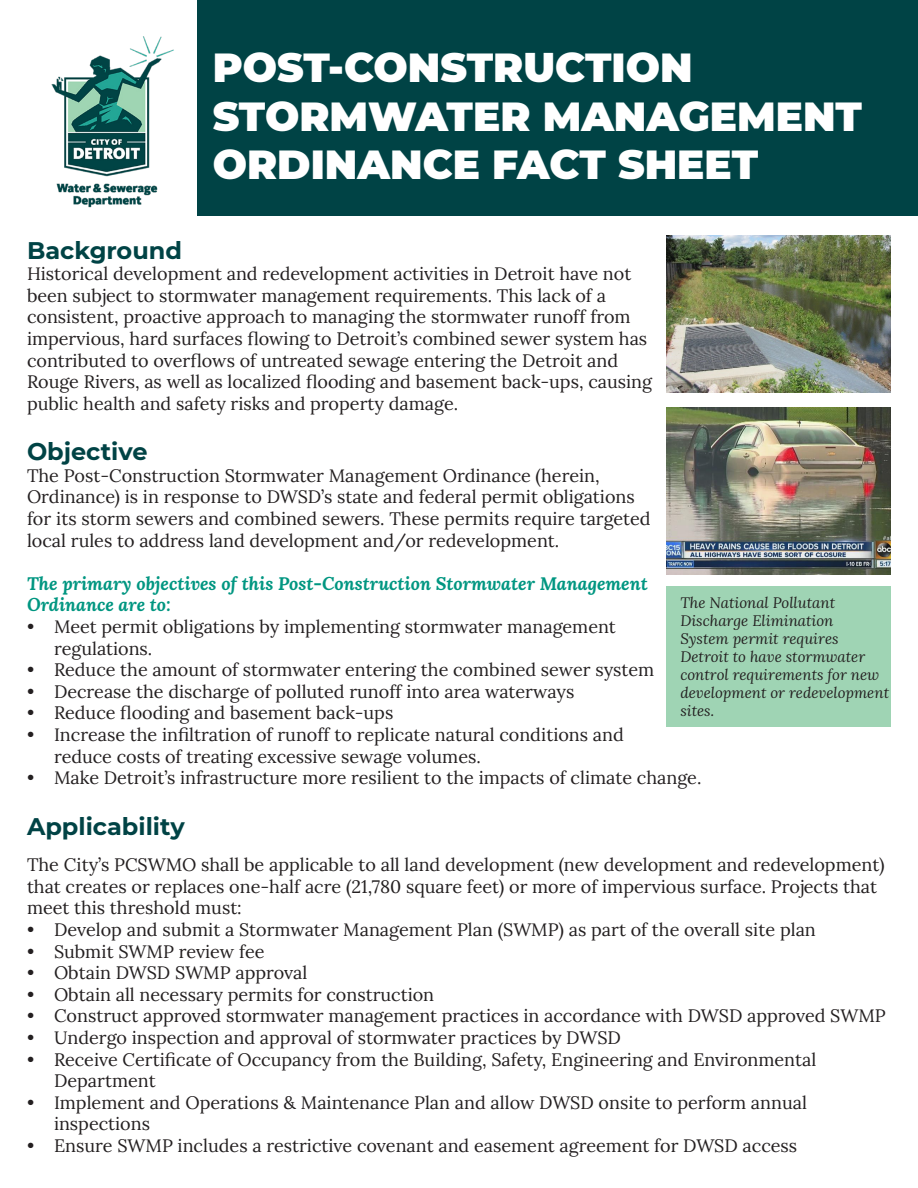
<style>
.page{position:relative;width:918px;height:1188px;background:#fff}
.page>*{position:absolute;margin:0;border:0;box-sizing:border-box;transform-origin:0 0}
.t1{font:900 40.5px/48.6px "Montserrat";color:#fff}
.t2{font:700 24px "Montserrat";color:#004345}
.t3{font:18px/21.6px "Lora";color:#231f20}
.t4{font:italic 700 18px/21.6px "Lora";color:#009681}
.t5{font:italic 15px/18px "Lora";color:#231f20}
</style>
<div class="page">
<div style="left:198px;top:0;width:720px;height:216px;background:#004345"></div>
<img style="left:51px;top:36px;width:123px;height:172px">
<img style="left:667px;top:235px;width:224px;height:158px">
<img style="left:667px;top:408px;width:224px;height:167px">
<div style="left:667px;top:586px;width:224px;height:140px;background:#9fd4b4"></div>
<p class="t1" style="left:213px;top:41px;width:651px">POST-CONSTRUCTION<br>STORMWATER MANAGEMENT<br>ORDINANCE FACT SHEET</p>
<p class="t2" style="left:27px;top:233px;width:157px">Background</p>
<p class="t3" style="left:27px;top:262px;width:627px">Historical development and redevelopment activities in Detroit have not been subject to stormwater management requirements. This lack of a consistent, proactive approach to managing the stormwater runoff from impervious, hard surfaces flowing to Detroit’s combined sewer system has contributed to overflows of untreated sewage entering the Detroit and Rouge Rivers, as well as localized flooding and basement back-ups, causing public health and safety risks and property damage.</p>
<p class="t2" style="left:27px;top:434px;width:122px">Objective</p>
<p class="t3" style="left:27px;top:463px;width:625px">The Post-Construction Stormwater Management Ordinance (herein, Ordinance) is in response to DWSD’s state and federal permit obligations for its storm sewers and combined sewers. These permits require targeted local rules to address land development and/or redevelopment.</p>
<p class="t4" style="left:27px;top:572px;width:622px">The primary objectives of this Post-Construction Stormwater Management<br>Ordinance are to:</p>
<p class="t3" style="left:54px;top:615px;width:563px;text-indent:-27px">• Meet permit obligations by implementing stormwater management regulations.</p>
<p class="t3" style="left:27px;top:658px;width:629px">• Reduce the amount of stormwater entering the combined sewer system</p>
<p class="t3" style="left:27px;top:679px;width:549px">• Decrease the discharge of polluted runoff into area waterways</p>
<p class="t3" style="left:27px;top:701px;width:368px">• Reduce flooding and basement back-ups</p>
<p class="t3" style="left:54px;top:723px;width:571px;text-indent:-27px">• Increase the infiltration of runoff to replicate natural conditions and reduce costs of treating excessive sewage volumes.</p>
<p class="t3" style="left:27px;top:766px;width:676px">• Make Detroit’s infrastructure more resilient to the impacts of climate change.</p>
<p class="t2" style="left:27px;top:809px;width:159px">Applicability</p>
<p class="t3" style="left:27px;top:853px;width:859px">The City’s PCSWMO shall be applicable to all land development (new development and redevelopment) that creates or replaces one-half acre (21,780 square feet) or more of impervious surface. Projects that meet this threshold must:</p>
<p class="t3" style="left:27px;top:918px;width:790px">• Develop and submit a Stormwater Management Plan (SWMP) as part of the overall site plan</p>
<p class="t3" style="left:27px;top:939px;width:239px">• Submit SWMP review fee</p>
<p class="t3" style="left:27px;top:961px;width:282px">• Obtain DWSD SWMP approval</p>
<p class="t3" style="left:27px;top:982px;width:409px">• Obtain all necessary permits for construction</p>
<p class="t3" style="left:27px;top:1004px;width:860px">• Construct approved stormwater management practices in accordance with DWSD approved SWMP</p>
<p class="t3" style="left:27px;top:1026px;width:595px">• Undergo inspection and approval of stormwater practices by DWSD</p>
<p class="t3" style="left:54px;top:1047px;width:764px;text-indent:-27px">• Receive Certificate of Occupancy from the Building, Safety, Engineering and Environmental<br>Department</p>
<p class="t3" style="left:54px;top:1090px;width:754px;text-indent:-27px">• Implement and Operations &amp; Maintenance Plan and allow DWSD onsite to perform annual inspections</p>
<p class="t3" style="left:27px;top:1134px;width:772px">• Ensure SWMP includes a restrictive covenant and easement agreement for DWSD access</p>
<p class="t5" style="left:680px;top:593px;width:210px">The National Pollutant<br>Discharge Elimination<br>System permit requires<br>Detroit to have stormwater control requirements for new development or redevelopment sites.</p>
</div>
